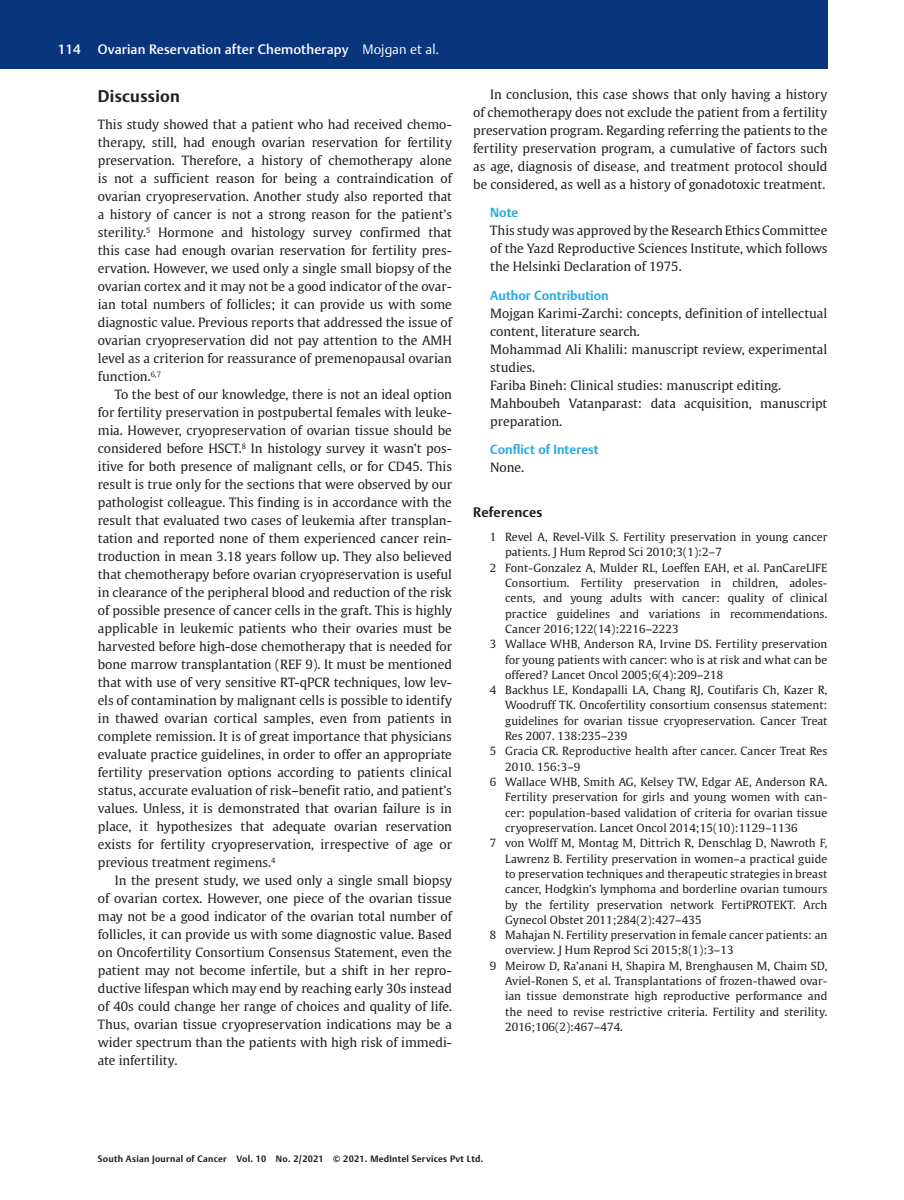
<style>
.page{position:relative;width:904px;height:1200px;background:#fff}
.page>*{position:absolute;margin:0;border:0;box-sizing:border-box;transform-origin:0 0}
.t1{font:700 16.5px "Thieme Argo 2011";letter-spacing:.02em;color:#231f20}
.t2{font:500 13.5px "Thieme Argo 2011";letter-spacing:.01em;color:#fff}
.t3{font:700 13.5px "Thieme Argo 2011";letter-spacing:.015em;color:#231f20}
.t4{font:12.75px/18px "Thieme Gulliver 2011";color:#231f20;text-align:justify}
.t5{font:700 12.75px "Thieme Argo 2011";color:#2baae1}
.t6{font:11.25px "Thieme Gulliver 2011";letter-spacing:.005em;color:#231f20}
.t7{font:700 9px "Thieme Argo 2011";letter-spacing:.03em;color:#231f20}
.s1{font-weight:300}
</style>
<div class="page">
<div style="left:0;top:0;width:827px;height:68px;background:#08357c"></div>
<p class="t2" style="left:58px;top:41px;width:25px">114</p>
<p class="t2" style="left:98px;top:41px;width:343px">Ovarian Reservation after Chemotherapy <span class="s1">Mojgan et al.</span></p>
<p class="t1" style="left:98px;top:85px;width:84px">Discussion</p>
<p class="t4" style="left:98px;top:115px;width:355px">This study showed that a patient who had received chemo&shy;therapy, still, had enough ovarian reservation for fertility preservation. Therefore, a history of chemotherapy alone is not a sufficient reason for being a contraindication of ovarian cryopreservation. Another study also reported that a history of cancer is not a strong reason for the patient’s sterility.<sup>5</sup> Hormone and histology survey confirmed that this case had enough ovarian reservation for fertility pres&shy;ervation. However, we used only a single small biopsy of the ovarian cortex and it may not be a good indicator of the ovar&shy;ian total numbers of follicles; it can provide us with some diagnostic value. Previous reports that addressed the issue of ovarian cryopreservation did not pay attention to the AMH level as a criterion for reassurance of premenopausal ovarian function.<sup>6,7</sup></p>
<p class="t4" style="left:98px;top:385px;width:355px;text-indent:17px">To the best of our knowledge, there is not an ideal option for fertility preservation in postpubertal females with leuke&shy;mia. However, cryopreservation of ovarian tissue should be considered before HSCT.<sup>8</sup> In histology survey it wasn’t pos&shy;itive for both presence of malignant cells, or for CD45. This result is true only for the sections that were observed by our pathologist colleague. This finding is in accordance with the result that evaluated two cases of leukemia after transplan&shy;tation and reported none of them experienced cancer rein&shy;troduction in mean 3.18 years follow up. They also believed that chemotherapy before ovarian cryopreservation is useful in clearance of the peripheral blood and reduction of the risk of possible presence of cancer cells in the graft. This is highly applicable in leukemic patients who their ovaries must be harvested before high-dose chemotherapy that is needed for bone marrow transplantation (REF 9). It must be mentioned that with use of very sensitive RT-qPCR techniques, low lev&shy;els of contamination by malignant cells is possible to identify in thawed ovarian cortical samples, even from patients in complete remission. It is of great importance that physicians evaluate practice guidelines, in order to offer an appropriate fertility preservation options according to patients clinical status, accurate evaluation of risk–benefit ratio, and patient’s values. Unless, it is demonstrated that ovarian failure is in place, it hypothesizes that adequate ovarian reservation exists for fertility cryopreservation, irrespective of age or previous treatment regimens.<sup>4</sup></p>
<p class="t4" style="left:98px;top:871px;width:355px;text-indent:17px">In the present study, we used only a single small biopsy of ovarian cortex. However, one piece of the ovarian tissue may not be a good indicator of the ovarian total number of follicles, it can provide us with some diagnostic value. Based on Oncofertility Consortium Consensus Statement, even the patient may not become infertile, but a shift in her repro&shy;ductive lifespan which may end by reaching early 30s instead of 40s could change her range of choices and quality of life.<br>Thus, ovarian tissue cryopreservation indications may be a wider spectrum than the patients with high risk of immedi&shy;ate infertility.</p>
<p class="t4" style="left:473px;top:85px;width:355px;text-indent:17px">In conclusion, this case shows that only having a history of chemotherapy does not exclude the patient from a fertility preservation program. Regarding referring the patients to the fertility preservation program, a cumulative of factors such as age, diagnosis of disease, and treatment protocol should be considered, as well as a history of gonadotoxic treatment.</p>
<p class="t5" style="left:490px;top:204px;width:30px">Note</p>
<p class="t4" style="left:490px;top:221px;width:338px">This study was approved by the Research Ethics Committee of the Yazd Reproductive Sciences Institute, which follows the Helsinki Declaration of 1975.</p>
<p class="t5" style="left:490px;top:286px;width:120px">Author Contribution</p>
<p class="t4" style="left:490px;top:303px;width:338px;text-align:left">Mojgan Karimi-Zarchi: concepts, definition of intellectual content, literature search.<br>Mohammad Ali Khalili: manuscript review, experimental studies.<br>Fariba Bineh: Clinical studies: manuscript editing.<br>Mahboubeh Vatanparast: data acquisition, manuscript preparation.</p>
<p class="t5" style="left:490px;top:441px;width:110px">Conflict of Interest</p>
<p class="t4" style="left:490px;top:457px;width:35px">None.</p>
<p class="t3" style="left:473px;top:503px;width:71px">References</p>
<p class="t6" style="left:489px;top:528px;width:339px">1 Revel A, Revel-Vilk S. Fertility preservation in young cancer</p>
<p class="t6" style="left:505px;top:544px;width:218px">patients. J Hum Reprod Sci 2010;3(1):2–7</p>
<p class="t6" style="left:489px;top:559px;width:339px">2 Font-Gonzalez A, Mulder RL, Loeffen EAH, et al. PanCareLIFE</p>
<p class="t6" style="left:505px;top:574px;width:323px">Consortium. Fertility preservation in children, adoles-</p>
<p class="t6" style="left:505px;top:590px;width:323px">cents, and young adults with cancer: quality of clinical</p>
<p class="t6" style="left:505px;top:605px;width:323px">practice guidelines and variations in recommendations.</p>
<p class="t6" style="left:505px;top:620px;width:175px">Cancer 2016;122(14):2216–2223</p>
<p class="t6" style="left:489px;top:636px;width:339px">3 Wallace WHB, Anderson RA, Irvine DS. Fertility preservation</p>
<p class="t6" style="left:505px;top:651px;width:323px">for young patients with cancer: who is at risk and what can be</p>
<p class="t6" style="left:505px;top:666px;width:219px">offered? Lancet Oncol 2005;6(4):209–218</p>
<p class="t6" style="left:489px;top:681px;width:339px">4 Backhus LE, Kondapalli LA, Chang RJ, Coutifaris Ch, Kazer R,</p>
<p class="t6" style="left:505px;top:697px;width:323px">Woodruff TK. Oncofertility consortium consensus statement:</p>
<p class="t6" style="left:505px;top:712px;width:323px">guidelines for ovarian tissue cryopreservation. Cancer Treat</p>
<p class="t6" style="left:505px;top:727px;width:124px">Res 2007. 138:235–239</p>
<p class="t6" style="left:489px;top:743px;width:339px">5 Gracia CR. Reproductive health after cancer. Cancer Treat Res</p>
<p class="t6" style="left:505px;top:758px;width:77px">2010. 156:3–9</p>
<p class="t6" style="left:489px;top:773px;width:339px">6 Wallace WHB, Smith AG, Kelsey TW, Edgar AE, Anderson RA.</p>
<p class="t6" style="left:505px;top:789px;width:323px">Fertility preservation for girls and young women with can-</p>
<p class="t6" style="left:505px;top:804px;width:323px">cer: population-based validation of criteria for ovarian tissue</p>
<p class="t6" style="left:505px;top:819px;width:294px">cryopreservation. Lancet Oncol 2014;15(10):1129–1136</p>
<p class="t6" style="left:489px;top:835px;width:339px">7 von Wolff M, Montag M, Dittrich R, Denschlag D, Nawroth F,</p>
<p class="t6" style="left:505px;top:850px;width:323px">Lawrenz B. Fertility preservation in women–a practical guide</p>
<p class="t6" style="left:505px;top:865px;width:323px">to preservation techniques and therapeutic strategies in breast</p>
<p class="t6" style="left:505px;top:881px;width:323px">cancer, Hodgkin’s lymphoma and borderline ovarian tumours</p>
<p class="t6" style="left:505px;top:896px;width:323px">by the fertility preservation network FertiPROTEKT. Arch</p>
<p class="t6" style="left:505px;top:911px;width:198px">Gynecol Obstet 2011;284(2):427–435</p>
<p class="t6" style="left:489px;top:926px;width:339px">8 Mahajan N. Fertility preservation in female cancer patients: an</p>
<p class="t6" style="left:505px;top:942px;width:230px">overview. J Hum Reprod Sci 2015;8(1):3–13</p>
<p class="t6" style="left:489px;top:957px;width:339px">9 Meirow D, Ra’anani H, Shapira M, Brenghausen M, Chaim SD,</p>
<p class="t6" style="left:505px;top:972px;width:323px">Aviel-Ronen S, et al. Transplantations of frozen-thawed ovar-</p>
<p class="t6" style="left:505px;top:988px;width:323px">ian tissue demonstrate high reproductive performance and</p>
<p class="t6" style="left:505px;top:1003px;width:323px">the need to revise restrictive criteria. Fertility and sterility.</p>
<p class="t6" style="left:505px;top:1018px;width:119px">2016;106(2):467–474.</p>
<p class="t7" style="left:98px;top:1153px;width:387px">South Asian Journal of Cancer Vol. 10 No. 2/2021 © 2021. MedIntel Services Pvt Ltd.</p>
</div>
